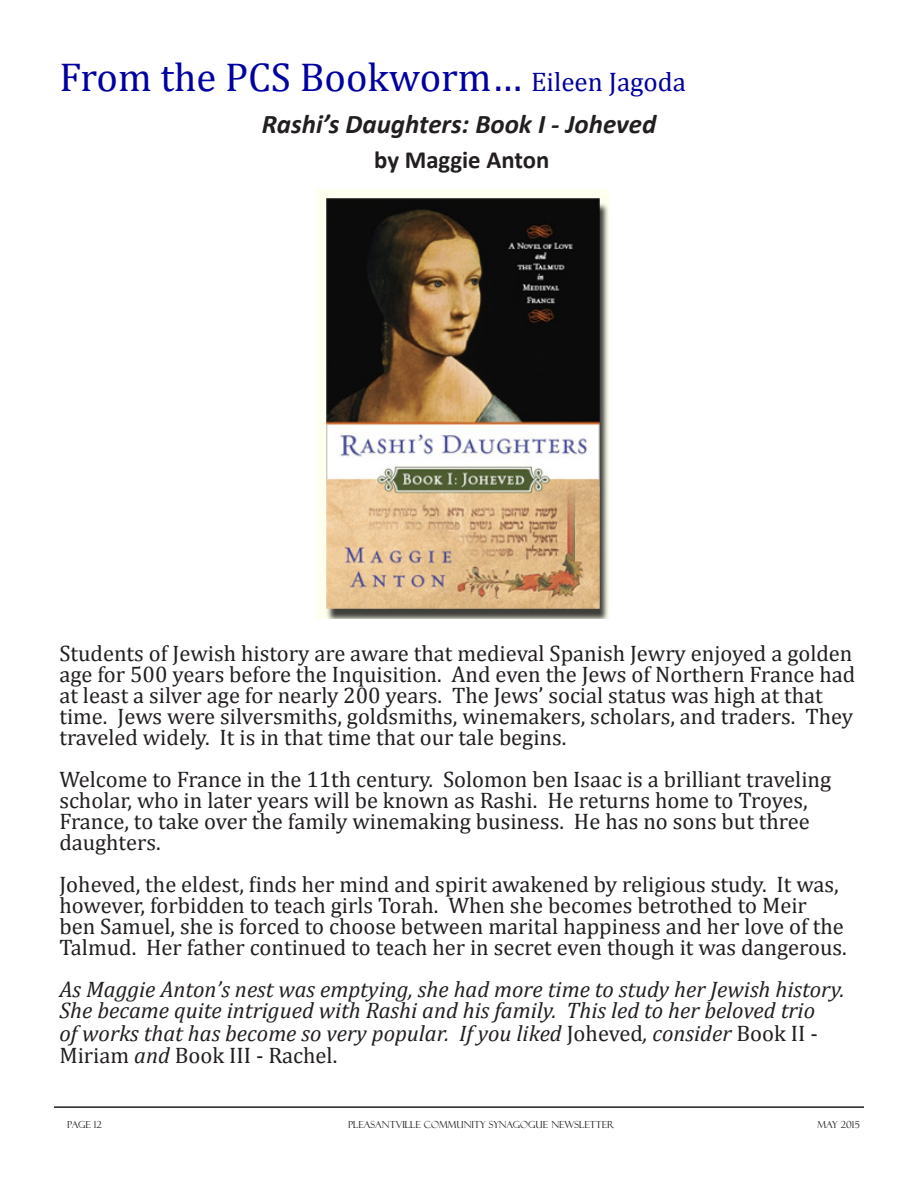
<style>
.page{position:relative;width:918px;height:1188px;background:#fff}
.page>*{position:absolute;margin:0;border:0;box-sizing:border-box;transform-origin:0 0}
.t1{font:40.5px "Cambria";color:#0000a0}
.t2{font:italic 700 27px "Calibri";color:#231f20}
.t3{font:700 24.75px "Calibri";color:#231f20}
.t4{font:22.5px/21px "Cambria";color:#231f20}
.t5{font:italic 22.5px/22px "Cambria";color:#231f20}
.t6{font:9.75px "Felix Titling";color:#231f20}
.s1{font-size:27px}
.s2{font-style:normal}
</style>
<div class="page">
<hr style="left:54px;top:1106px;width:810px;height:2px;background:#231f20">
<img style="left:317px;top:189px;width:292px;height:430px">
<p class="t1" style="left:59px;top:53px;width:628px">From the PCS Bookworm… <span class="s1">Eileen Jagoda</span></p>
<p class="t2" style="left:262px;top:105px;width:396px">Rashi’s Daughters: Book I - Joheved</p>
<p class="t3" style="left:374px;top:142px;width:177px">by Maggie Anton</p>
<p class="t4" style="left:59px;top:643px;width:797px">Students of Jewish history are aware that medieval Spanish Jewry enjoyed a golden age for 500 years before the Inquisition. And even the Jews of Northern France had at least a silver age for nearly 200 years. The Jews’ social status was high at that time. Jews were silversmiths, goldsmiths, winemakers, scholars, and traders. They traveled widely. It is in that time that our tale begins.</p>
<p class="t4" style="left:59px;top:769px;width:773px">Welcome to France in the 11th century. Solomon ben Isaac is a brilliant traveling scholar, who in later years will be known as Rashi. He returns home to Troyes, France, to take over the family winemaking business. He has no sons but three daughters.</p>
<p class="t4" style="left:59px;top:874px;width:789px">Joheved, the eldest, finds her mind and spirit awakened by religious study. It was, however, forbidden to teach girls Torah. When she becomes betrothed to Meir ben Samuel, she is forced to choose between marital happiness and her love of the Talmud. Her father continued to teach her in secret even though it was dangerous.</p>
<p class="t5" style="left:59px;top:977px;width:787px">As Maggie Anton’s nest was emptying, she had more time to study her Jewish history.<br>She became quite intrigued with Rashi and his family. This led to her beloved trio<br>of works that has become so very popular. If you liked <span class="s2">Joheved</span>, consider <span class="s2">Book II - Miriam</span> and <span class="s2">Book III - Rachel.</span></p>
<p class="t6" style="left:67px;top:1119px;width:36px">PAGE 12</p>
<p class="t6" style="left:348px;top:1119px;width:268px">PLEASANTVILLE COMMUNITY SYNAGOGUE NEWSLETTER</p>
<p class="t6" style="left:818px;top:1119px;width:44px">MAY 2015</p>
</div>
